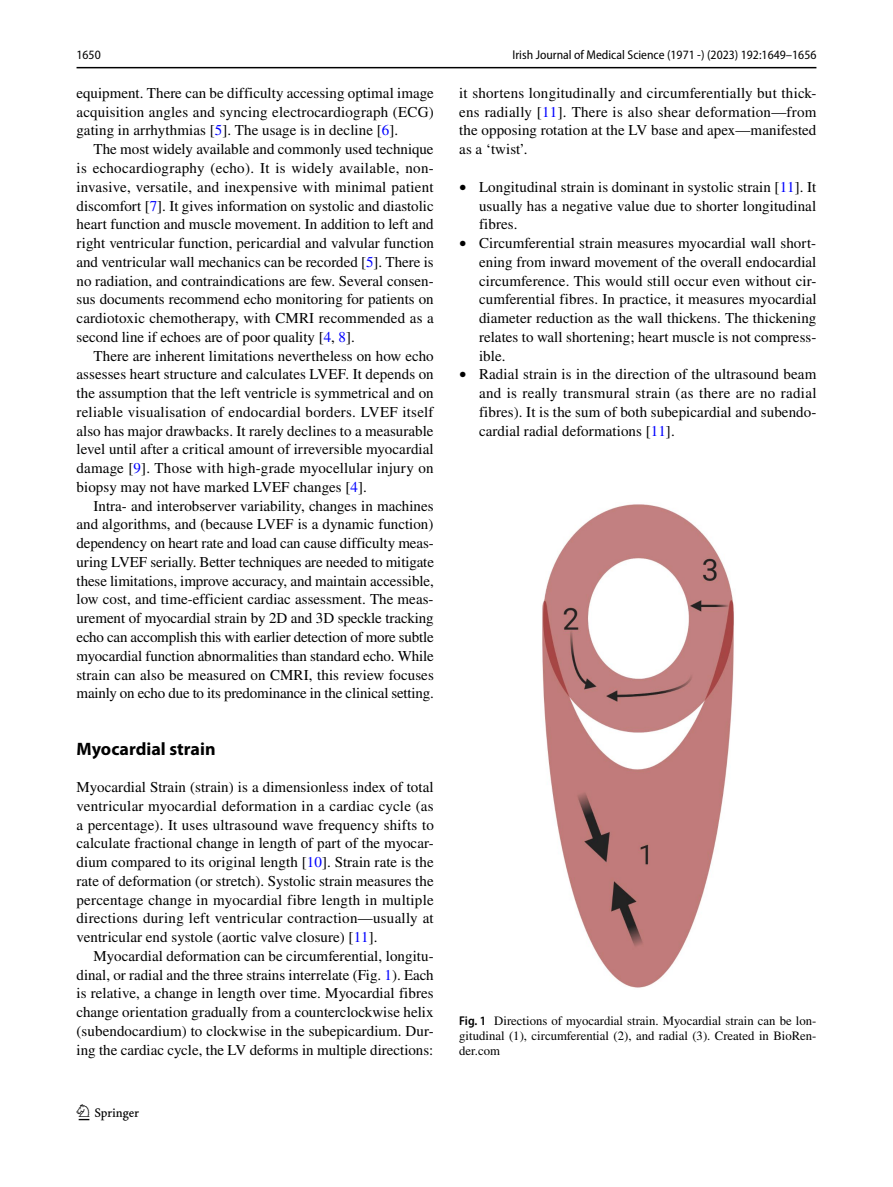
<style>
.page{position:relative;width:893px;height:1187px;background:#fff}
.page>*{position:absolute;margin:0;border:0;box-sizing:border-box;transform-origin:0 0}
.t1{font:22.5px "Springnew Regular 2";color:#000}
.t2{font:700 18px "Myriad Pro";color:#000}
.t3{font:15px/18.8px "STIX";letter-spacing:.005em;color:#000;text-align:justify}
.t4{font:12.75px/15px "STIX";color:#000;text-align:justify}
.t5{font:semi-condensed 12.75px "Myriad Pro";color:#000}
.s1{color:#00f}
.s2{font-size:14.1px}
.s3{font-family:"Myriad Pro";font-weight:600;font-stretch:semi-condensed}
</style>
<div class="page">
<hr style="left:77px;top:67px;width:739px;height:1px;background:#000">
<img style="left:542px;top:504px;width:192px;height:484px">
<p class="t5" style="left:77px;top:48px;width:26px">1650</p>
<p class="t5" style="left:512px;top:48px;width:305px">Irish Journal of Medical Science (1971 -) (2023) 192:1649–1656</p>
<p class="t3" style="left:77px;top:84px;width:359px">equipment. There can be difficulty accessing optimal image acquisition angles and syncing electrocardiograph (ECG) gating in arrhythmias [<span class="s1">5</span>]. The usage is in decline [<span class="s1">6</span>].</p>
<p class="t3" style="left:77px;top:141px;width:359px;text-indent:17px">The most widely available and commonly used technique is echocardiography (echo). It is widely available, non&shy;invasive, versatile, and inexpensive with minimal patient discomfort [<span class="s1">7</span>]. It gives information on systolic and diastolic heart function and muscle movement. In addition to left and right ventricular function, pericardial and valvular function and ventricular wall mechanics can be recorded [<span class="s1">5</span>]. There is no radiation, and contraindications are few. Several consen&shy;sus documents recommend echo monitoring for patients on cardiotoxic chemotherapy, with CMRI recommended as a second line if echoes are of poor quality [<span class="s1">4</span>, <span class="s1">8</span>].</p>
<p class="t3" style="left:77px;top:347px;width:359px;text-indent:17px">There are inherent limitations nevertheless on how echo assesses heart structure and calculates LVEF. It depends on the assumption that the left ventricle is symmetrical and on reliable visualisation of endocardial borders. LVEF itself also has major drawbacks. It rarely declines to a measurable level until after a critical amount of irreversible myocardial damage [<span class="s1">9</span>]. Those with high-grade myocellular injury on biopsy may not have marked LVEF changes [<span class="s1">4</span>].</p>
<p class="t3" style="left:77px;top:497px;width:359px;text-indent:17px">Intra- and interobserver variability, changes in machines and algorithms, and (because LVEF is a dynamic function) dependency on heart rate and load can cause difficulty meas&shy;uring LVEF serially. Better techniques are needed to mitigate these limitations, improve accuracy, and maintain accessible, low cost, and time-efficient cardiac assessment. The meas&shy;urement of myocardial strain by 2D and 3D speckle tracking echo can accomplish this with earlier detection of more subtle myocardial function abnormalities than standard echo. While strain can also be measured on CMRI, this review focuses mainly on echo due to its predominance in the clinical setting.</p>
<p class="t2" style="left:77px;top:736px;width:140px">Myocardial strain</p>
<p class="t3" style="left:77px;top:778px;width:359px">Myocardial Strain (strain) is a dimensionless index of total ventricular myocardial deformation in a cardiac cycle (as a percentage). It uses ultrasound wave frequency shifts to calculate fractional change in length of part of the myocar&shy;dium compared to its original length [<span class="s1">10</span>]. Strain rate is the rate of deformation (or stretch). Systolic strain measures the percentage change in myocardial fibre length in multiple directions during left ventricular contraction—usually at ventricular end systole (aortic valve closure) [<span class="s1">11</span>].</p>
<p class="t3" style="left:77px;top:947px;width:359px;text-indent:17px">Myocardial deformation can be circumferential, longitu&shy;dinal, or radial and the three strains interrelate (Fig. <span class="s1">1</span>). Each is relative, a change in length over time. Myocardial fibres change orientation gradually from a counterclockwise helix (subendocardium) to clockwise in the subepicardium. Dur&shy;ing the cardiac cycle, the LV deforms in multiple directions:</p>
<h1 class="t1" style="left:79px;top:1104px;width:62px">1 3</h1>
<p class="t3" style="left:459px;top:84px;width:359px">it shortens longitudinally and circumferentially but thick&shy;ens radially [<span class="s1">11</span>]. There is also shear deformation—from the opposing rotation at the LV base and apex—manifested as a ‘twist’.</p>
<p class="t3" style="left:479px;top:178px;width:339px;text-indent:-20px"><span class="s2">•</span> Longitudinal strain is dominant in systolic strain [<span class="s1">11</span>]. It usually has a negative value due to shorter longitudinal fibres.</p>
<p class="t3" style="left:479px;top:234px;width:339px;text-indent:-20px"><span class="s2">•</span> Circumferential strain measures myocardial wall short&shy;ening from inward movement of the overall endocardial circumference. This would still occur even without cir&shy;cumferential fibres. In practice, it measures myocardial diameter reduction as the wall thickens. The thickening relates to wall shortening; heart muscle is not compress&shy;ible.</p>
<p class="t3" style="left:479px;top:366px;width:339px;text-indent:-20px"><span class="s2">•</span> Radial strain is in the direction of the ultrasound beam and is really transmural strain (as there are no radial fibres). It is the sum of both subepicardial and subendo&shy;cardial radial deformations [<span class="s1">11</span>].</p>
<p class="t4" style="left:459px;top:1013px;width:359px"><span class="s3">Fig. 1</span> Directions of myocardial strain. Myocardial strain can be lon&shy;gitudinal (1), circumferential (2), and radial (3). Created in BioRen&shy;der.com</p>
</div>
